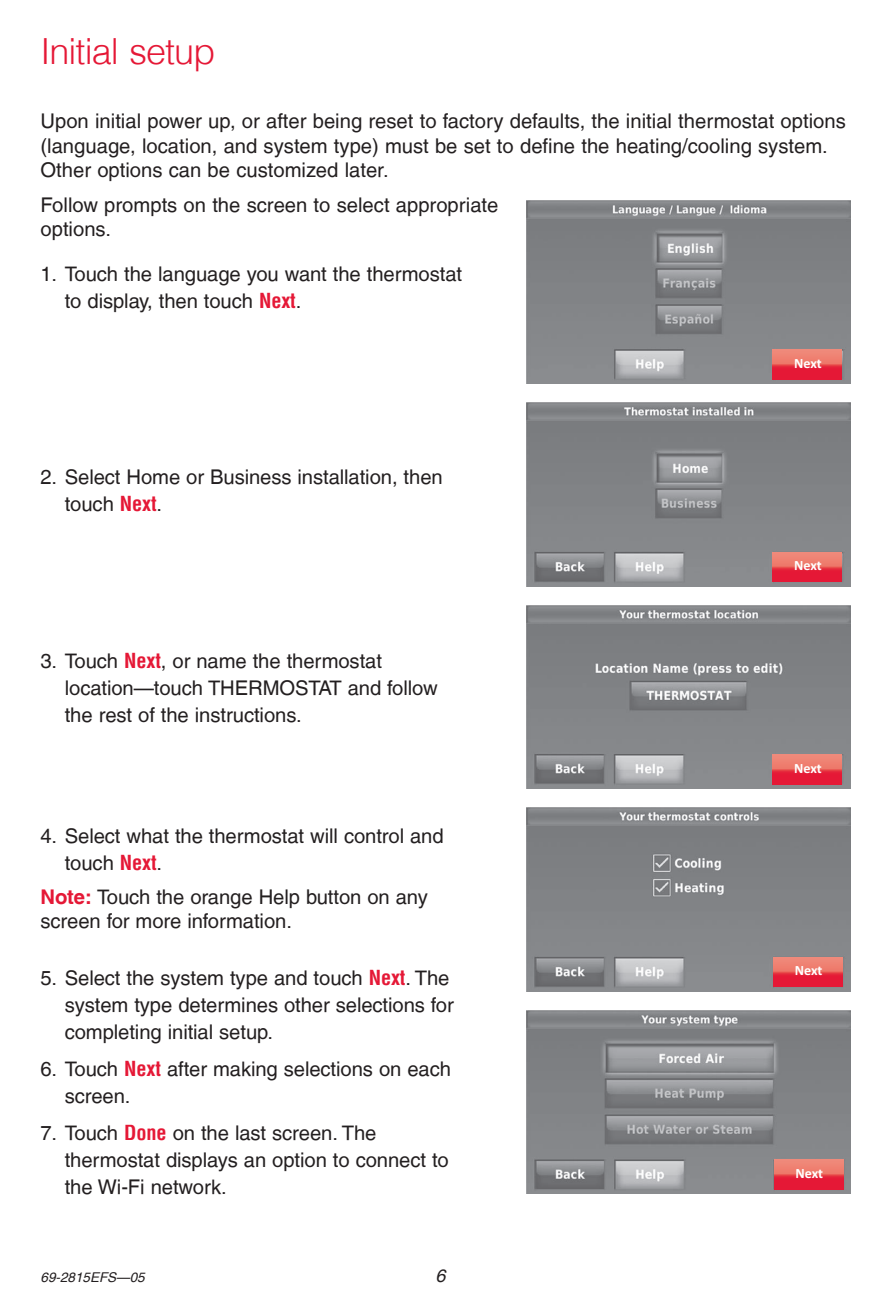
<style>
.page{position:relative;width:891px;height:1296px;background:#fff}
.page>*{position:absolute;margin:0;border:0;box-sizing:border-box;transform-origin:0 0}
.Red_Bar_Header{font:300 36px "Helvetica LT";letter-spacing:-.025em;color:#e51836}
.Text_Sans{font:20.25px/27px "Helvetica LT";letter-spacing:-.005em;color:#231f20}
.Note{font:20.25px/24.3px "Helvetica LT";letter-spacing:-.005em;color:#231f20}
.t1{font:italic 18px "Helvetica LT";color:#231f20}
.t2{font:700 14.17px "Calibri";color:#fff}
.t3{font:italic 13.5px "Helvetica LT";color:#231f20}
.s1{font-weight:700;font-stretch:condensed;color:#e51836}
.s2{font-weight:700;color:#e51836}
</style>
<div class="page">
<img style="left:526px;top:200px;width:324px;height:184px">
<svg style="left:773px;top:350px;width:69px;height:29px;background:#e94f54"></svg>
<img style="left:526px;top:403px;width:324px;height:183px">
<svg style="left:773px;top:552px;width:69px;height:30px;background:#e94f55"></svg>
<img style="left:526px;top:605px;width:324px;height:184px">
<svg style="left:773px;top:755px;width:69px;height:29px;background:#e94f54"></svg>
<img style="left:526px;top:808px;width:324px;height:183px">
<svg style="left:774px;top:957px;width:68px;height:30px;background:#e94f55"></svg>
<img style="left:526px;top:1010px;width:324px;height:184px">
<svg style="left:774px;top:1160px;width:69px;height:29px;background:#e94f54"></svg>
<p class="Red_Bar_Header" style="left:40px;top:29px;width:176px">Initial setup</p>
<p class="Text_Sans" style="left:40px;top:109px;width:807px;line-height:24.3px">Upon initial power up, or after being reset to factory defaults, the initial thermostat options (language, location, and system type) must be set to define the heating/cooling system.<br>Other options can be customized later.</p>
<p class="Text_Sans" style="left:40px;top:192px;width:460px;line-height:24.3px">Follow prompts on the screen to select appropriate options.</p>
<p class="Text_Sans" style="left:65px;top:261px;width:399px;text-indent:-24px">1. Touch the language you want the thermostat to display, then touch <span class="s1">Next</span>.</p>
<p class="Text_Sans" style="left:65px;top:463px;width:379px;text-indent:-24px">2. Select Home or Business installation, then touch <span class="s1">Next</span>.</p>
<p class="Text_Sans" style="left:65px;top:648px;width:374px;text-indent:-24px">3. Touch <span class="s1">Next</span>, or name the thermostat location—touch THERMOSTAT and follow the rest of the instructions.</p>
<p class="Text_Sans" style="left:65px;top:822px;width:380px;text-indent:-24px">4. Select what the thermostat will control and touch <span class="s1">Next</span>.</p>
<p class="Note" style="left:40px;top:885px;width:389px"><span class="s2">Note:</span> Touch the orange Help button on any screen for more information.</p>
<p class="Text_Sans" style="left:65px;top:964px;width:391px;text-indent:-24px">5. Select the system type and touch <span class="s1">Next</span>. The system type determines other selections for completing initial setup.</p>
<p class="Text_Sans" style="left:65px;top:1055px;width:388px;text-indent:-24px">6. Touch <span class="s1">Next</span> after making selections on each screen.</p>
<p class="Text_Sans" style="left:65px;top:1120px;width:386px;text-indent:-24px">7. Touch <span class="s1">Done</span> on the last screen. The thermostat displays an option to connect to the Wi-Fi network.</p>
<p class="t3" style="left:40px;top:1269px;width:106px">69-2815EFS—05</p>
<p class="t1" style="left:436px;top:1265px;width:12px">6</p>
<p class="t2" style="left:794px;top:354px;width:29px">Next</p>
<p class="t2" style="left:794px;top:557px;width:29px">Next</p>
<p class="t2" style="left:794px;top:759px;width:29px">Next</p>
<p class="t2" style="left:795px;top:962px;width:29px">Next</p>
<p class="t2" style="left:796px;top:1164px;width:29px">Next</p>
</div>
